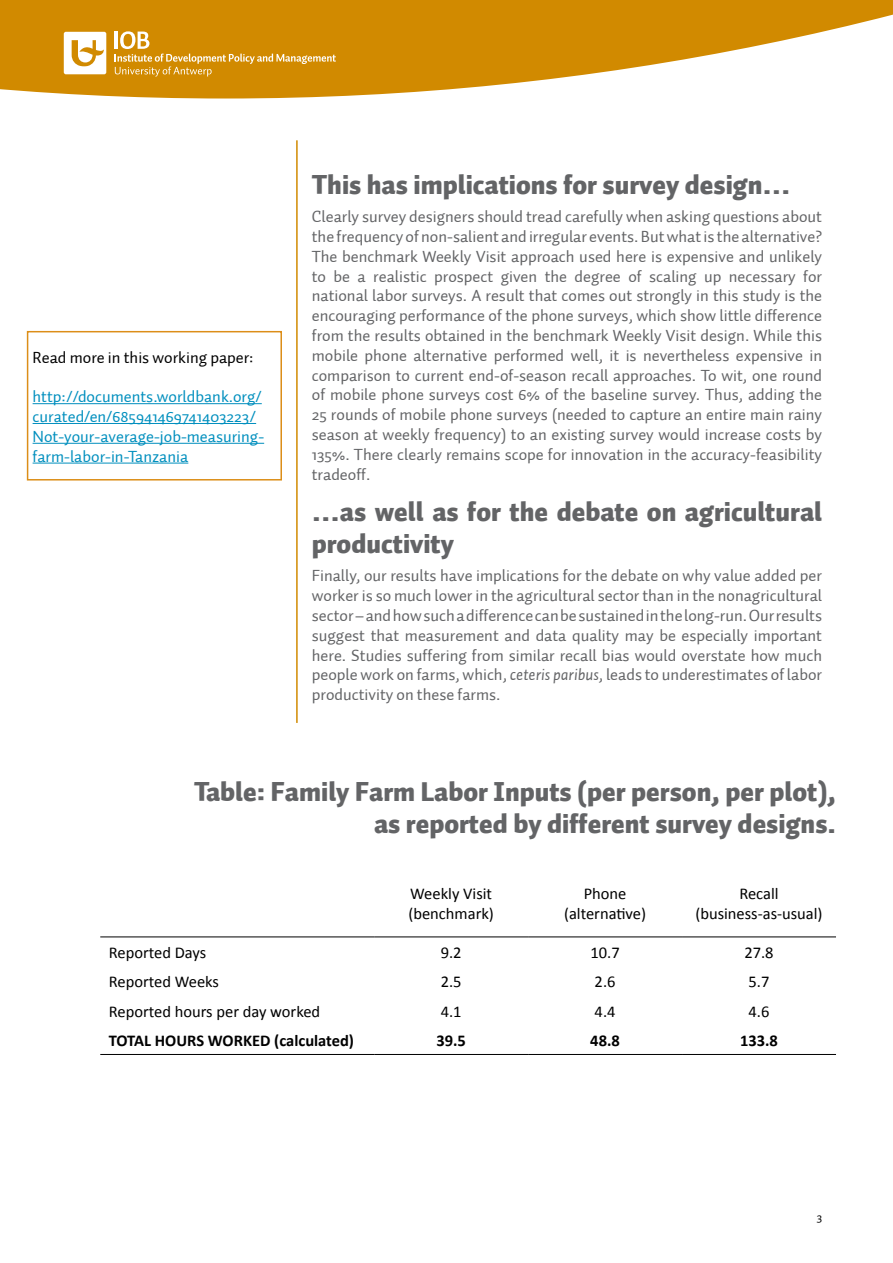
<style>
.page{position:relative;width:893px;height:1263px;background:#fff}
.page>*{position:absolute;margin:0;border:0;box-sizing:border-box;transform-origin:0 0}
.t1{font:900 27px/32.4px "Auto 1";color:#636466}
.t2{font:16.5px/19.8px "Auto 1";color:#636466;text-align:justify}
.t3{font:16.5px/19.8px "Calibri";color:#000;text-align:center}
.t4{font:16.5px/19.8px "Auto 1";color:#008fbe}
.t5{font:700 16.5px "Calibri";color:#000}
.t6{font:16.5px "Auto 1";color:#000}
.t7{font:12px "Auto 1";color:#000}
.s1{font-style:italic}
</style>
<div class="page">
<svg style="left:0;top:0;width:893px;height:99px;fill:#d18a00"></svg>
<hr style="left:100px;top:936px;width:274px;height:1px;background:#000">
<hr style="left:374px;top:936px;width:154px;height:1px;background:#000">
<hr style="left:528px;top:936px;width:154px;height:1px;background:#000">
<hr style="left:682px;top:936px;width:154px;height:1px;background:#000">
<hr style="left:100px;top:1054px;width:274px;height:1px;background:#000">
<hr style="left:374px;top:1054px;width:154px;height:1px;background:#000">
<hr style="left:528px;top:1054px;width:154px;height:1px;background:#000">
<hr style="left:682px;top:1054px;width:154px;height:1px;background:#000">
<hr style="left:33px;top:403px;width:229px;height:1px;background:#008fbe">
<hr style="left:33px;top:423px;width:223px;height:1px;background:#008fbe">
<hr style="left:33px;top:443px;width:231px;height:1px;background:#008fbe">
<hr style="left:33px;top:463px;width:155px;height:1px;background:#008fbe">
<div style="left:27px;top:331px;width:255px;height:149px;border:2px solid #dc8e18"></div>
<svg style="left:115px;top:31px;width:221px;height:46px;background:#d6971c"></svg>
<svg style="left:64px;top:32px;width:42px;height:42px"></svg>
<hr style="left:296px;top:140px;width:2px;height:583px;background:#d18a00">
<p class="t6" style="left:33px;top:347px;width:223px">Read more in this working paper:</p>
<p class="t4" style="left:33px;top:387px;width:233px">http://documents.worldbank.org/ curated/en/685941469741403223/ N ot-your-average-job-measuring&shy;farm-labor-in-Tanzania</p>
<h1 class="t1" style="left:312px;top:169px;width:480px">This has implications for survey design…</h1>
<p class="t2" style="left:312px;top:207px;width:512px">Clearly survey designers should tread carefully when asking questions about the frequency of non-salient and irregular events. But what is the alternative?<br>The benchmark Weekly Visit approach used here is expensive and unlikely to be a realistic prospect given the degree of scaling up necessary for national labor surveys. A result that comes out strongly in this study is the encouraging performance of the phone surveys, which show little difference from the results obtained in the benchmark Weekly Visit design. While this mobile phone alternative performed well, it is nevertheless expensive in comparison to current end-of-season recall approaches. To wit, one round of mobile phone surveys cost 6% of the baseline survey. Thus, adding the 25 rounds of mobile phone surveys (needed to capture an entire main rainy season at weekly frequency) to an existing survey would increase costs by 135%. There clearly remains scope for innovation in the accuracy-feasibility tradeoff.</p>
<h1 class="t1" style="left:312px;top:496px;width:512px">…as well as for the debate on agricultural productivity</h1>
<p class="t2" style="left:312px;top:566px;width:512px">Finally, our results have implications for the debate on why value added per worker is so much lower in the agricultural sector than in the nonagricultural sector – and how such a difference can be sustained in the long-run. Our results suggest that measurement and data quality may be especially important here. Studies suffering from similar recall bias would overstate how much people work on farms, which, <span class="s1">ceteris paribus</span>, leads to underestimates of labor productivity on these farms.</p>
<h1 class="t1" style="left:194px;top:776px;width:643px;text-align:right">Table: Family Farm Labor Inputs (per person, per plot), as reported by different survey designs.</h1>
<p class="t3" style="left:408px;top:884px;width:87px;text-align:left">Weekly Visit (benchmark)</p>
<p class="t3" style="left:564px;top:884px;width:84px">Phone (alternative)</p>
<p class="t3" style="left:695px;top:884px;width:129px">Recall (business-as-usual)</p>
<p class="t3" style="left:109px;top:942px;width:99px">Reported Days</p>
<p class="t3" style="left:441px;top:942px;width:22px">9.2</p>
<p class="t3" style="left:590px;top:942px;width:31px">10.7</p>
<p class="t3" style="left:744px;top:942px;width:31px">27.8</p>
<p class="t3" style="left:109px;top:972px;width:112px">Reported Weeks</p>
<p class="t3" style="left:441px;top:972px;width:22px">2.5</p>
<p class="t3" style="left:595px;top:972px;width:22px">2.6</p>
<p class="t3" style="left:749px;top:972px;width:22px">5.7</p>
<p class="t3" style="left:109px;top:1001px;width:213px">Reported hours per day worked</p>
<p class="t3" style="left:441px;top:1001px;width:22px">4.1</p>
<p class="t3" style="left:595px;top:1001px;width:22px">4.4</p>
<p class="t3" style="left:749px;top:1001px;width:22px">4.6</p>
<p class="t5" style="left:109px;top:1030px;width:247px">TOTAL HOURS WORKED (calculated)</p>
<p class="t5" style="left:436px;top:1030px;width:31px">39.5</p>
<p class="t5" style="left:590px;top:1030px;width:31px">48.8</p>
<p class="t5" style="left:740px;top:1030px;width:39px">133.8</p>
<p class="t7" style="left:817px;top:1209px;width:7px">3</p>
</div>
